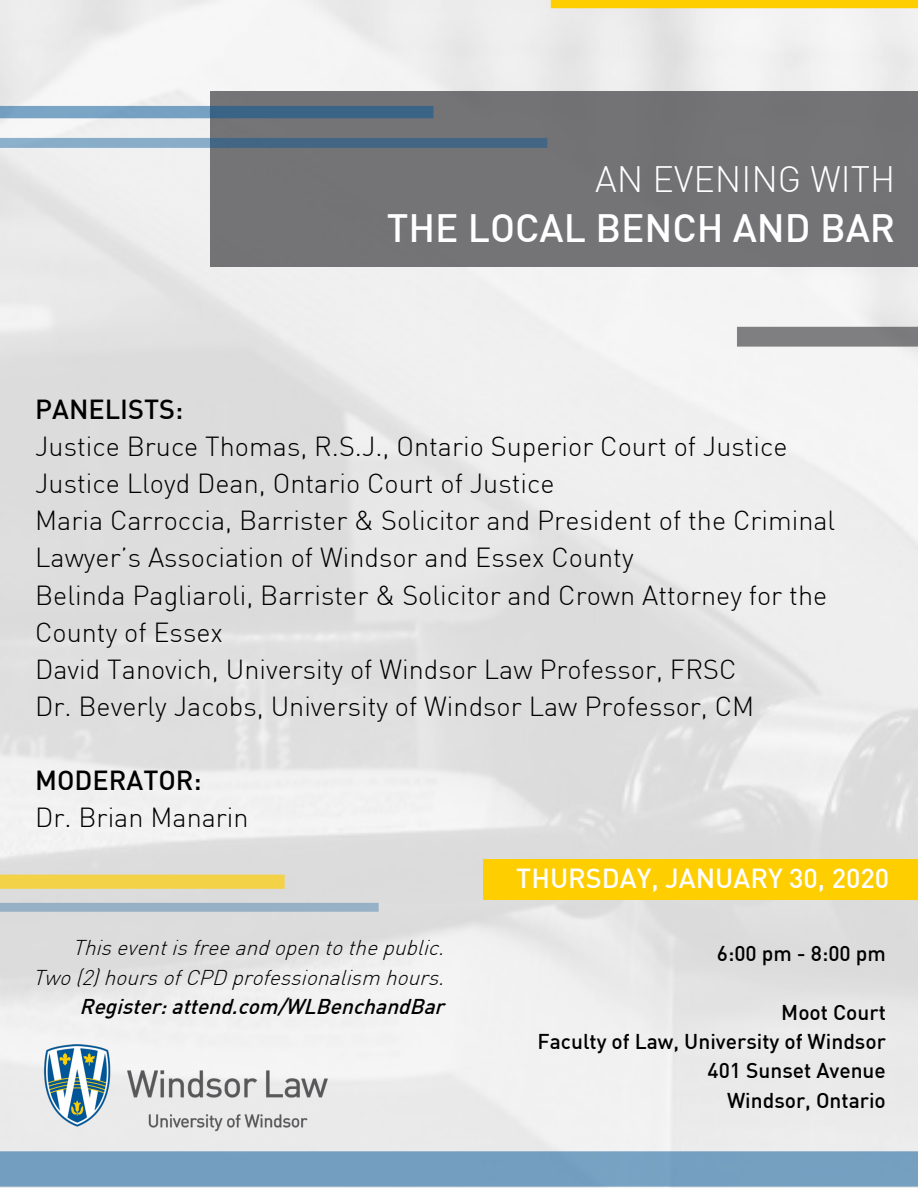
<style>
.page{position:relative;width:918px;height:1188px;background:#fff}
.page>*{position:absolute;margin:0;border:0;box-sizing:border-box;transform-origin:0 0}
.t1{font:500 38.7px "DIN Pro";color:#fff}
.t2{font:300 36px "DIN Pro";color:#fff}
.t3{font:300 27px/37.2px "DIN Pro";color:#000}
.t4{font:500 27px "DIN Pro";color:#fff}
.t5{font:500 27px "DIN Pro";color:#000}
.t6{font:500 21px/29.2px "DIN Pro";color:#000;text-align:right}
.t7{font:italic 300 21px/29.2px "DIN Pro";color:#000;text-align:right}
.t8{font:italic 500 21px "DIN Pro";color:#000}
</style>
<div class="page">
<img style="left:0;top:0;width:918px;height:1188px">
<div style="left:210px;top:92px;width:708px;height:175px;background:#747476"></div>
<div style="left:551px;top:0;width:367px;height:8px;background:#ffce00"></div>
<svg style="left:0;top:875px;width:285px;height:14px;background:#f2d248"></svg>
<svg style="left:0;top:106px;width:433px;height:12px;background:#5782a3"></svg>
<svg style="left:0;top:138px;width:547px;height:10px;background:#5e819e"></svg>
<svg style="left:0;top:903px;width:379px;height:9px;background:#98b1c6"></svg>
<div style="left:737px;top:327px;width:181px;height:20px;background:#7f7f82"></div>
<div style="left:483px;top:859px;width:435px;height:40px;background:#ffce00"></div>
<div style="left:0;top:1151px;width:918px;height:36px;background:#749fc0"></div>
<img style="left:35px;top:943px;width:302px;height:245px">
<h2 class="t2" style="left:595px;top:165px;width:302px">AN EVENING WITH</h2>
<h1 class="t1" style="left:387px;top:212px;width:510px">THE LOCAL BENCH AND BAR</h1>
<p class="t5" style="left:35px;top:398px;width:150px">PANELISTS:</p>
<p class="t3" style="left:35px;top:430px;width:802px">Justice Bruce Thomas, R.S.J., Ontario Superior Court of Justice Justice Lloyd Dean, Ontario Court of Justice<br>Maria Carroccia, Barrister &amp; Solicitor and President of the Criminal Lawyer’s Association of Windsor and Essex County<br>Belinda Pagliaroli, Barrister &amp; Solicitor and Crown Attorney for the County of Essex<br>David Tanovich, University of Windsor Law Professor, FRSC<br>Dr. Beverly Jacobs, University of Windsor Law Professor, CM</p>
<p class="t5" style="left:35px;top:770px;width:168px">MODERATOR:</p>
<p class="t3" style="left:35px;top:802px;width:215px">Dr. Brian Manarin</p>
<p class="t7" style="left:33px;top:935px;width:418px">Thiseventisfree and open to the public.<br>Two (2)hoursofCPD professionalism hours.</p>
<p class="t8" style="left:80px;top:998px;width:371px">Register:attend.com/WLBenchandBar</p>
<p class="t4" style="left:516px;top:867px;width:375px">THURSDAY, JANUARY 30, 2020</p>
<p class="t6" style="left:717px;top:941px;width:170px">6:00 pm - 8:00 pm</p>
<p class="t6" style="left:537px;top:1000px;width:350px">Moot Court<br>Faculty of Law, University of Windsor<br>401 Sunset Avenue<br>Windsor, Ontario</p>
</div>
